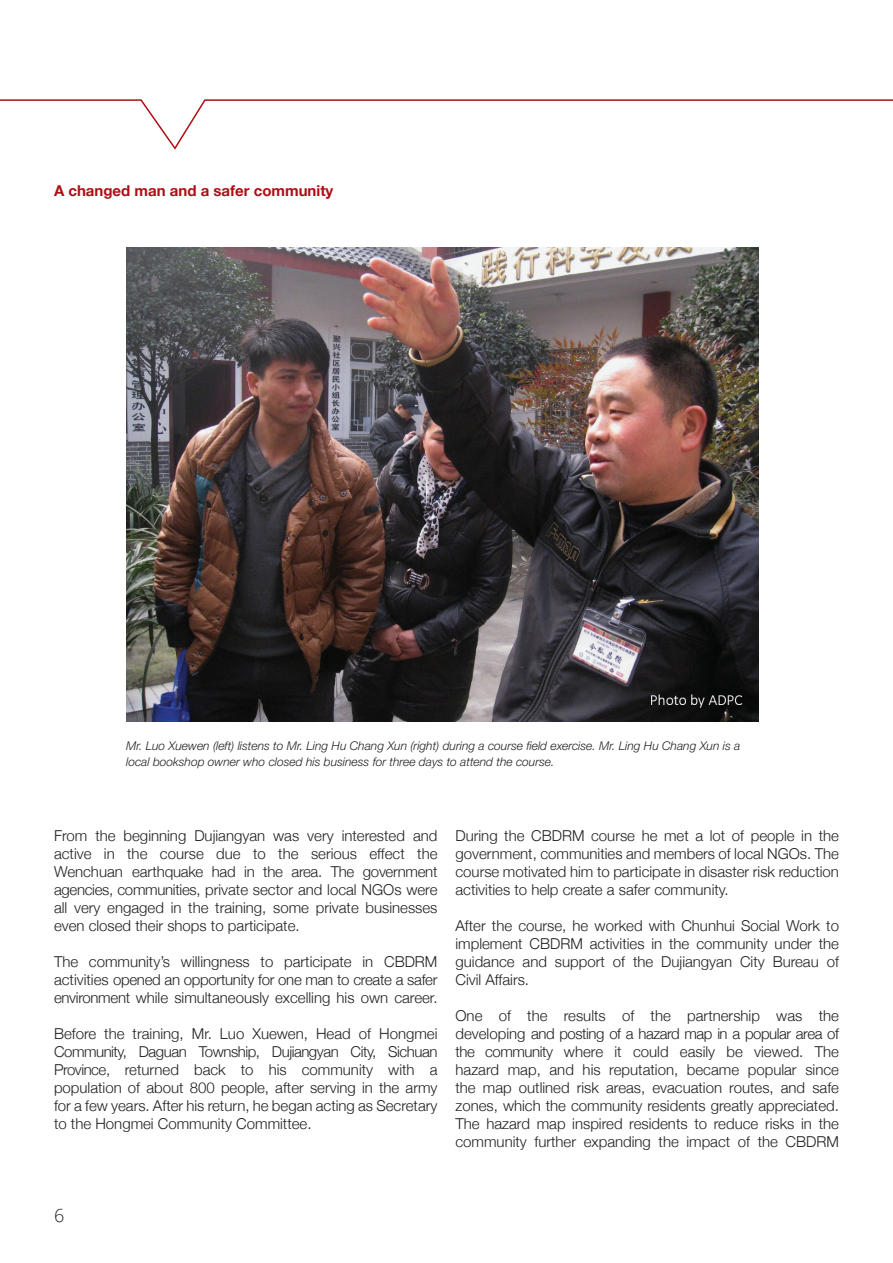
<style>
.page{position:relative;width:893px;height:1263px;background:#fff}
.page>*{position:absolute;margin:0;border:0;box-sizing:border-box;transform-origin:0 0}
.t1{font:300 18px "Open Sans";color:#231f20}
.t2{font:300 15px/18px "Helvetica Neue";color:#231f20;text-align:justify}
.t3{font:700 15px "Helvetica Neue";color:#b00d15}
.t4{font:italic 300 12px/16.5px "Helvetica Neue";color:#231f20}
</style>
<div class="page">
<img style="left:127px;top:247px;width:632px;height:474px">
<svg style="left:0;top:99px;width:893px;height:51px"></svg>
<p class="t3" style="left:54px;top:182px;width:281px">A changed man and a safer community</p>
<p class="t4" style="left:126px;top:737px;width:616px">Mr. Luo Xuewen (left) listens to Mr. Ling Hu Chang Xun (right) during a course field exercise. Mr. Ling Hu Chang Xun is a local bookshop owner who closed his business for three days to attend the course.</p>
<p class="t2" style="left:54px;top:826px;width:385px">From the beginning Dujiangyan was very interested and active in the course due to the serious effect the Wenchuan earthquake had in the area. The government agencies, communities, private sector and local NGOs were all very engaged in the training, some private businesses even closed their shops to participate.</p>
<p class="t2" style="left:54px;top:952px;width:385px">The community’s willingness to participate in CBDRM activities opened an opportunity for one man to create a safer environment while simultaneously excelling his own career.</p>
<p class="t2" style="left:54px;top:1024px;width:385px">Before the training, Mr. Luo Xuewen, Head of Hongmei Community, Daguan Township, Dujiangyan City, Sichuan Province, returned back to his community with a population of about 800 people, after serving in the army for a few years. After his return, he began acting as Secretary to the Hongmei Community Committee.</p>
<p class="t2" style="left:455px;top:826px;width:385px">During the CBDRM course he met a lot of people in the government, communities and members of local NGOs. The course motivated him to participate in disaster risk reduction activities to help create a safer community.</p>
<p class="t2" style="left:455px;top:916px;width:385px">After the course, he worked with Chunhui Social Work to implement CBDRM activities in the community under the guidance and support of the Dujiangyan City Bureau of Civil Affairs.</p>
<p class="t2" style="left:455px;top:1006px;width:385px">One of the results of the partnership was the developing and posting of a hazard map in a popular area of the community where it could easily be viewed. The hazard map, and his reputation, became popular since the map outlined risk areas, evacuation routes, and safe zones, which the community residents greatly appreciated.<br>The hazard map inspired residents to reduce risks in the community further expanding the impact of the CBDRM</p>
<p class="t1" style="left:54px;top:1203px;width:12px">6</p>
</div>
